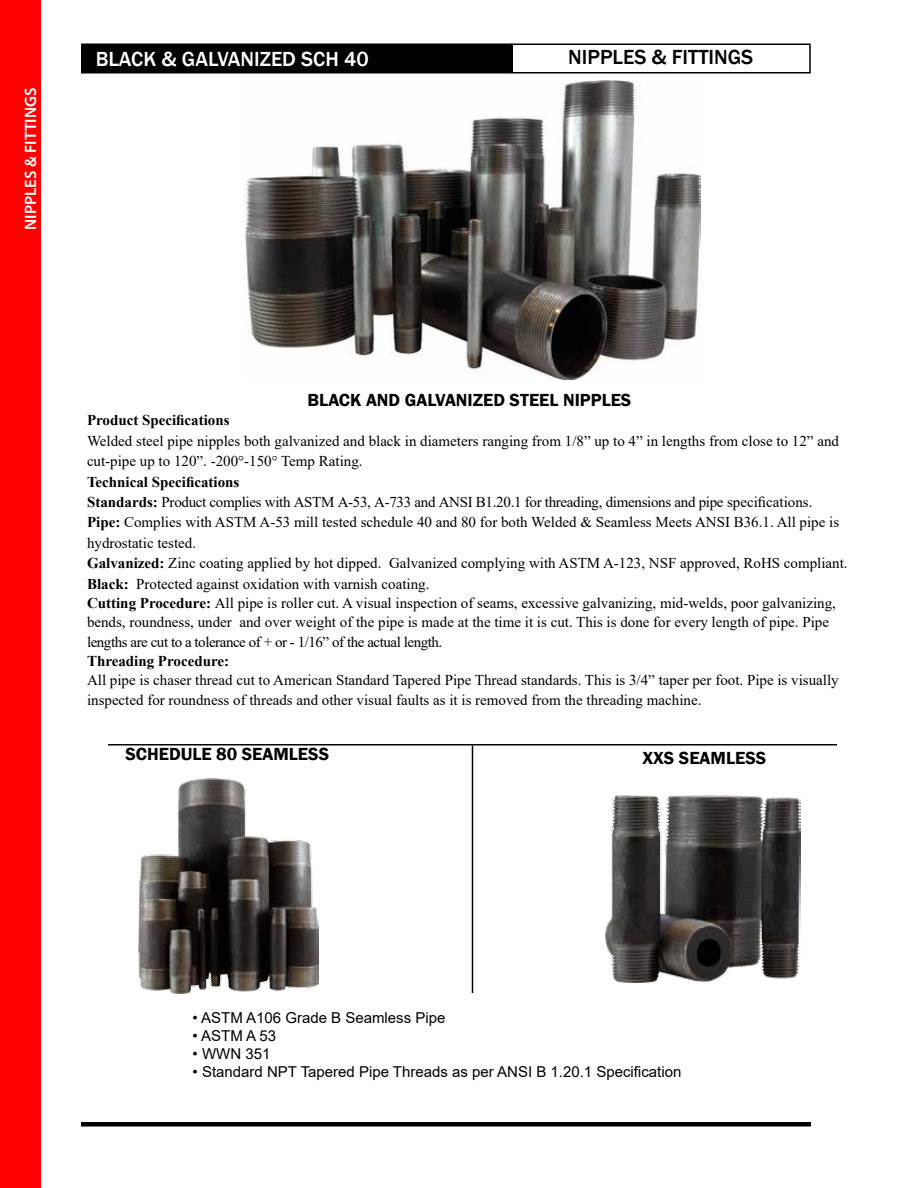
<style>
.page{position:relative;width:918px;height:1188px;background:#fff}
.page>*{position:absolute;margin:0;border:0;box-sizing:border-box;transform-origin:0 0}
.t1{font:500 21px "Franklin Gothic";color:#fff}
.t2{font:500 21px "Franklin Gothic";color:#000}
.t3{font:600 18px "Franklin Gothic";color:#000}
.t4{font:600 16.5px "Myriad Pro";color:#fff}
.t5{font:15px/20px "Times New Roman";color:#000}
.t6{font:15px "Arial";color:#000}
.t7{font:700 15px "Times New Roman";color:#000}
.s1{font-weight:700}
</style>
<div class="page">
<div style="left:81px;top:44px;width:431px;height:30px;background:#000101;border:2px solid #000101"></div>
<div style="left:512px;top:44px;width:299px;height:30px;border:2px solid #000"></div>
<hr style="left:81px;top:1122px;width:730px;height:4px;background:#000">
<img style="left:605px;top:795px;width:195px;height:187px">
<img style="left:139px;top:778px;width:180px;height:215px">
<hr style="left:108px;top:744px;width:729px;height:2px;background:#000">
<hr style="left:472px;top:746px;width:1px;height:247px;background:#000">
<div style="left:0;top:0;width:40px;height:1188px;background:#f00"></div>
<img style="left:244px;top:80px;width:457px;height:300px">
<p class="t4" style="left:20px;top:230px;width:144px;rotate:-90deg">NIPPLES &amp; FITTINGS</p>
<h1 class="t1" style="left:96px;top:46px;width:275px">BLACK &amp; GALVANIZED SCH 40</h1>
<h1 class="t2" style="left:568px;top:44px;width:187px">NIPPLES &amp; FITTINGS</h1>
<p class="t3" style="left:308px;top:389px;width:325px">BLACK AND GALVANIZED STEEL NIPPLES</p>
<p class="t7" style="left:87px;top:410px;width:144px">Product Specifications</p>
<p class="t5" style="left:87px;top:430px;width:754px;line-height:20.4px">Welded steel pipe nipples both galvanized and black in diameters ranging from 1/8” up to 4” in lengths from close to 12” and cut-pipe up to 120”. -200°-150° Temp Rating.</p>
<p class="t5" style="left:87px;top:471px;width:762px"><span class="s1">Technical Specifications<br>Standards:</span> Product complies with ASTM A-53, A-733 and ANSI B1.20.1 for threading, dimensions and pipe specifications.<br><span class="s1">Pipe:</span> Complies with ASTM A-53 mill tested schedule 40 and 80 for both Welded &amp; Seamless Meets ANSI B36.1. All pipe is hydrostatic tested.<br><span class="s1">Galvanized:</span> Zinc coating applied by hot dipped. Galvanized complying with ASTM A-123, NSF approved, RoHS compliant.<br><span class="s1">Black:</span> Protected against oxidation with varnish coating.<br><span class="s1">Cutting Procedure:</span> All pipe is roller cut. A visual inspection of seams, excessive galvanizing, mid-welds, poor galvanizing, bends, roundness, under and over weight of the pipe is made at the time it is cut. This is done for every length of pipe. Pipe lengths are cut to a tolerance of + or - 1/16” of the actual length.</p>
<p class="t7" style="left:87px;top:650px;width:144px">Threading Procedure:</p>
<p class="t5" style="left:87px;top:670px;width:753px;line-height:19.4px">All pipe is chaser thread cut to American Standard Tapered Pipe Thread standards. This is 3/4” taper per foot. Pipe is visually inspected for roundness of threads and other visual faults as it is removed from the threading machine.</p>
<p class="t3" style="left:125px;top:743px;width:205px">SCHEDULE 80 SEAMLESS</p>
<p class="t3" style="left:642px;top:746px;width:125px">XXS SEAMLESS</p>
<p class="t6" style="left:193px;top:1007px;width:254px">• ASTM A106 Grade B Seamless Pipe</p>
<p class="t6" style="left:193px;top:1025px;width:85px">• ASTM A 53</p>
<p class="t6" style="left:193px;top:1043px;width:79px">• WWN 351</p>
<p class="t6" style="left:193px;top:1061px;width:490px">• Standard NPT Tapered Pipe Threads as per ANSI B 1.20.1 Specification</p>
</div>
